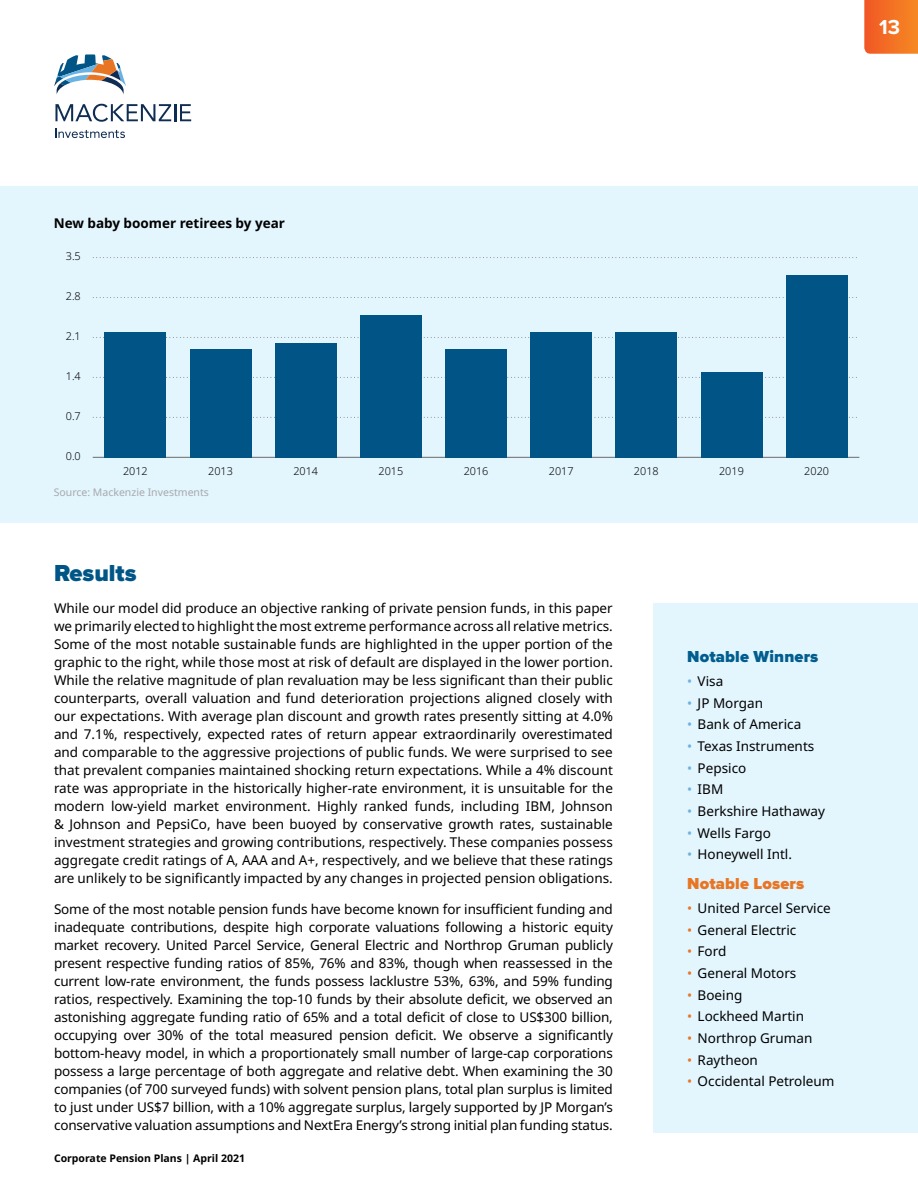
<style>
.page{position:relative;width:918px;height:1188px;background:#fff}
.page>*{position:absolute;margin:0;border:0;box-sizing:border-box;transform-origin:0 0}
.H2{font:900 24px "Proxima Nova";color:#005587}
.t1{font:700 21px "Proxima Nova";color:#fff}
.quote{font:900 16.5px "Proxima Nova";letter-spacing:.01em;color:#005d8e}
.quote-2{font:900 16.5px "Proxima Nova";letter-spacing:.01em;color:#e87524}
.Body{font:13.5px/18px "Noto Sans";letter-spacing:-.01em;color:#000;text-align:justify}
.Quote-bullets{font:13.5px "Noto Sans";color:#000}
.Chart_headers{font:700 13.5px "Noto Sans";color:#000}
.t2{font:300 10.8px "Noto Sans";color:#000}
.t3{font:700 10.5px "Noto Sans";color:#000}
.Sources{font:10.5px "Noto Sans";color:#a7a9ac}
.s1{color:#6ab2e2}
.s2{color:#e87524}
</style>
<div class="page">
<svg style="left:864px;top:0;width:54px;height:54px;background:#f37126"></svg>
<svg style="left:54px;top:54px;width:72px;height:40px"></svg>
<svg style="left:55px;top:104px;width:136px;height:18px"></svg>
<svg style="left:56px;top:129px;width:69px;height:9px"></svg>
<div style="left:0;top:187px;width:918px;height:336px;background:#e3f5fd"></div>
<hr style="left:93px;top:457px;width:766px;height:1px;background:#808285">
<svg style="left:93px;top:417px;width:764px;height:1px"></svg>
<svg style="left:93px;top:377px;width:764px;height:1px"></svg>
<svg style="left:93px;top:337px;width:764px;height:1px"></svg>
<svg style="left:93px;top:297px;width:764px;height:1px"></svg>
<svg style="left:93px;top:257px;width:764px;height:1px"></svg>
<div style="left:105px;top:332px;width:61px;height:125px;background:#005486"></div>
<div style="left:190px;top:349px;width:61px;height:108px;background:#005486"></div>
<div style="left:275px;top:343px;width:61px;height:114px;background:#005486"></div>
<div style="left:360px;top:315px;width:62px;height:142px;background:#005486"></div>
<div style="left:445px;top:349px;width:62px;height:108px;background:#005486"></div>
<div style="left:531px;top:332px;width:61px;height:125px;background:#005486"></div>
<div style="left:616px;top:332px;width:61px;height:125px;background:#005486"></div>
<div style="left:701px;top:372px;width:61px;height:85px;background:#005486"></div>
<div style="left:786px;top:275px;width:61px;height:182px;background:#005486"></div>
<div style="left:653px;top:603px;width:265px;height:530px;background:#e3f5fd"></div>
<h2 class="t1" style="left:879px;top:12px;width:22px">13</h2>
<p class="Chart_headers" style="left:54px;top:214px;width:233px">New baby boomer retirees by year</p>
<p class="t2" style="left:66px;top:248px;width:17px">3.5</p>
<p class="t2" style="left:66px;top:288px;width:17px">2.8</p>
<p class="t2" style="left:66px;top:328px;width:17px">2.1</p>
<p class="t2" style="left:66px;top:368px;width:17px">1.4</p>
<p class="t2" style="left:66px;top:408px;width:17px">0.7</p>
<p class="t2" style="left:66px;top:448px;width:17px">0.0</p>
<p class="t2" style="left:123px;top:463px;width:26px">2012</p>
<p class="t2" style="left:208px;top:463px;width:26px">2013</p>
<p class="t2" style="left:293px;top:463px;width:26px">2014</p>
<p class="t2" style="left:379px;top:463px;width:26px">2015</p>
<p class="t2" style="left:464px;top:463px;width:26px">2016</p>
<p class="t2" style="left:549px;top:463px;width:26px">2017</p>
<p class="t2" style="left:634px;top:463px;width:26px">2018</p>
<p class="t2" style="left:719px;top:463px;width:26px">2019</p>
<p class="t2" style="left:804px;top:463px;width:26px">2020</p>
<p class="Sources" style="left:54px;top:485px;width:157px">Source: Mackenzie Investments</p>
<h3 class="H2" style="left:54px;top:555px;width:84px">Results</h3>
<p class="Body" style="left:54px;top:599px;width:560px">While our model did produce an objective ranking of private pension funds, in this paper we primarily elected to highlight the most extreme performance across all relative metrics.<br>Some of the most notable sustainable funds are highlighted in the upper portion of the graphic to the right, while those most at risk of default are displayed in the lower portion.<br>While the relative magnitude of plan revaluation may be less significant than their public counterparts, overall valuation and fund deterioration projections aligned closely with our expectations. With average plan discount and growth rates presently sitting at 4.0% and 7.1%, respectively, expected rates of return appear extraordinarily overestimated and comparable to the aggressive projections of public funds. We were surprised to see that prevalent companies maintained shocking return expectations. While a 4% discount rate was appropriate in the historically higher-rate environment, it is unsuitable for the modern low-yield market environment. Highly ranked funds, including IBM, Johnson &amp; Johnson and PepsiCo, have been buoyed by conservative growth rates, sustainable investment strategies and growing contributions, respectively. These companies possess aggregate credit ratings of A, AAA and A+, respectively, and we believe that these ratings are unlikely to be significantly impacted by any changes in projected pension obligations.</p>
<p class="Body" style="left:54px;top:901px;width:560px">Some of the most notable pension funds have become known for insufficient funding and inadequate contributions, despite high corporate valuations following a historic equity market recovery. United Parcel Service, General Electric and Northrop Gruman publicly present respective funding ratios of 85%, 76% and 83%, though when reassessed in the current low-rate environment, the funds possess lacklustre 53%, 63%, and 59% funding ratios, respectively. Examining the top-10 funds by their absolute deficit, we observed an astonishing aggregate funding ratio of 65% and a total deficit of close to US$300 billion, occupying over 30% of the total measured pension deficit. We observe a significantly bottom-heavy model, in which a proportionately small number of large-cap corporations possess a large percentage of both aggregate and relative debt. When examining the 30 companies (of 700 surveyed funds) with solvent pension plans, total plan surplus is limited to just under US$7 billion, with a 10% aggregate surplus, largely supported by JP Morgan’s conservative valuation assumptions and NextEra Energy’s strong initial plan funding status.</p>
<p class="t3" style="left:54px;top:1151px;width:193px">Corporate Pension Plans | April 2021</p>
<p class="quote" style="left:687px;top:644px;width:133px">Notable Winners</p>
<p class="Quote-bullets" style="left:687px;top:672px;width:38px"><span class="s1">•</span> Visa</p>
<p class="Quote-bullets" style="left:687px;top:693px;width:77px"><span class="s1">•</span> JP Morgan</p>
<p class="Quote-bullets" style="left:687px;top:715px;width:116px"><span class="s1">•</span> Bank of America</p>
<p class="Quote-bullets" style="left:687px;top:737px;width:129px"><span class="s1">•</span> Texas Instruments</p>
<p class="Quote-bullets" style="left:687px;top:758px;width:61px"><span class="s1">•</span> Pepsico</p>
<p class="Quote-bullets" style="left:687px;top:780px;width:38px"><span class="s1">•</span> IBM</p>
<p class="Quote-bullets" style="left:687px;top:802px;width:139px"><span class="s1">•</span> Berkshire Hathaway</p>
<p class="Quote-bullets" style="left:687px;top:823px;width:85px"><span class="s1">•</span> Wells Fargo</p>
<p class="Quote-bullets" style="left:687px;top:845px;width:106px"><span class="s1">•</span> Honeywell Intl.</p>
<p class="quote-2" style="left:687px;top:871px;width:119px">Notable Losers</p>
<p class="Quote-bullets" style="left:687px;top:899px;width:145px"><span class="s2">•</span> United Parcel Service</p>
<p class="Quote-bullets" style="left:687px;top:920px;width:111px"><span class="s2">•</span> General Electric</p>
<p class="Quote-bullets" style="left:687px;top:942px;width:41px"><span class="s2">•</span> Ford</p>
<p class="Quote-bullets" style="left:687px;top:964px;width:111px"><span class="s2">•</span> General Motors</p>
<p class="Quote-bullets" style="left:687px;top:985px;width:57px"><span class="s2">•</span> Boeing</p>
<p class="Quote-bullets" style="left:687px;top:1007px;width:118px"><span class="s2">•</span> Lockheed Martin</p>
<p class="Quote-bullets" style="left:687px;top:1029px;width:127px"><span class="s2">•</span> Northrop Gruman</p>
<p class="Quote-bullets" style="left:687px;top:1050px;width:72px"><span class="s2">•</span> Raytheon</p>
<p class="Quote-bullets" style="left:687px;top:1072px;width:149px"><span class="s2">•</span> Occidental Petroleum</p>
</div>
